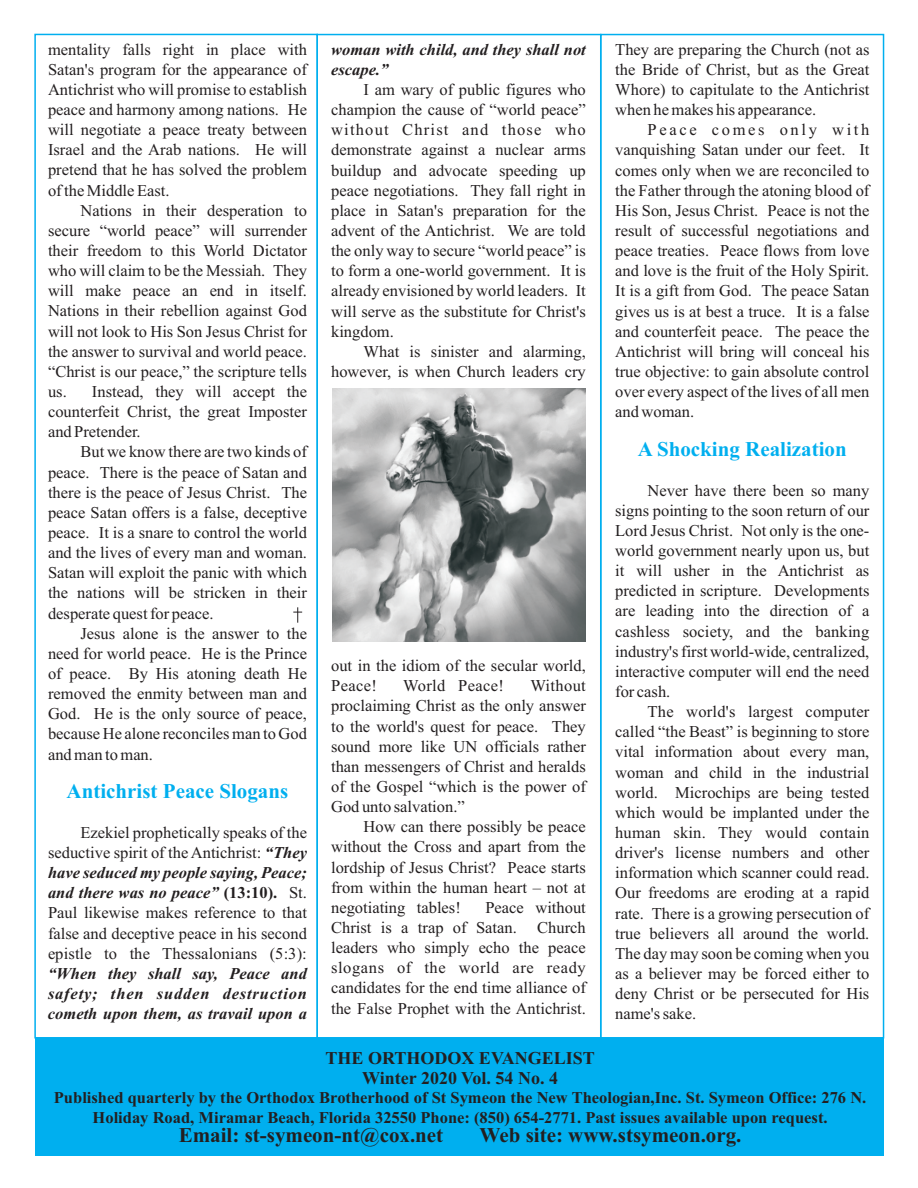
<style>
.page{position:relative;width:918px;height:1188px;background:#fff}
.page>*{position:absolute;margin:0;border:0;box-sizing:border-box;transform-origin:0 0}
.t1{font:700 21px "Times New Roman";color:#231f20}
.t2{font:700 21px "Times New Roman";color:#00afef}
.t3{font:700 18px/20px "Times New Roman";color:#231f20;text-align:center}
.t4{font:16.5px/20.1px "Times New Roman";color:#231f20;text-align:justify}
.t5{font:700 16.5px/20px "Times New Roman";color:#231f20;text-align:center}
.t6{font:italic 700 16.5px/20.1px "Times New Roman";color:#231f20;text-align:justify}
.t7{font:16.5px "Times New Roman";letter-spacing:.02em;color:#231f20}
.s1{font-weight:700;font-style:italic}
.s2{font-weight:700}
</style>
<div class="page">
<div style="left:35px;top:1038px;width:849px;height:118px;background:#00afef"></div>
<div style="left:34px;top:34px;width:284px;height:1005px;border:2px solid #00afef"></div>
<svg style="left:293px;top:607px;width:9px;height:16px"></svg>
<img style="left:332px;top:388px;width:254px;height:254px">
<p class="t4" style="left:48px;top:41px;width:261px">mentality falls right in place with Satan's program for the appearance of Antichrist who will promise to establish peace and harmony among nations. He will negotiate a peace treaty between Israel and the Arab nations. He will pretend that he has solved the problem of the Middle East.</p>
<p class="t4" style="left:48px;top:202px;width:261px;text-indent:32px">Nations in their desperation to secure “world peace” will surrender their freedom to this World Dictator who will claim to be the Messiah. They will make peace an end in itself.<br>Nations in their rebellion against God will not look to His Son Jesus Christ for the answer to survival and world peace. “Christ is our peace,” the scripture tells us. Instead, they will accept the counterfeit Christ, the great Imposter and Pretender.</p>
<p class="t4" style="left:48px;top:443px;width:261px;text-indent:32px">But we know there are two kinds of peace. There is the peace of Satan and there is the peace of Jesus Christ. The peace Satan offers is a false, deceptive peace. It is a snare to control the world and the lives of every man and woman.<br>Satan will exploit the panic with which the nations will be stricken in their desperate quest for peace.</p>
<p class="t4" style="left:48px;top:625px;width:261px;text-indent:32px">Jesus alone is the answer to the need for world peace. He is the Prince of peace. By His atoning death He removed the enmity between man and God. He is the only source of peace, because He alone reconciles man to God and man to man.</p>
<p class="t2" style="left:67px;top:784px;width:223px">Antichrist Peace Slogans</p>
<p class="t4" style="left:48px;top:824px;width:261px;text-indent:32px">Ezekiel prophetically speaks of the seductive spirit of the Antichrist: <span class="s1">“They have seduced my people saying, Peace; and there was no peace”</span> <span class="s2">(13:10).</span> St.<br>Paul likewise makes reference to that false and deceptive peace in his second epistle to the Thessalonians (5:3):</p>
<p class="t6" style="left:48px;top:965px;width:260px">“When they shall say, Peace and safety; then sudden destruction cometh upon them, as travail upon a</p>
<p class="t6" style="left:331px;top:41px;width:256px">woman with child, and they shall not escape.”</p>
<p class="t4" style="left:331px;top:81px;width:256px;text-indent:32px">I am wary of public figures who champion the cause of “world peace” without Christ and those who demonstrate against a nuclear arms buildup and advocate speeding up peace negotiations. They fall right in place in Satan's preparation for the advent of the Antichrist. We are told the only way to secure “world peace” is to form a one-world government. It is already envisioned by world leaders. It will serve as the substitute for Christ's kingdom.</p>
<p class="t4" style="left:331px;top:343px;width:256px;text-align:right">What is sinister and alarming, however, is when Church leaders cry</p>
<p class="t4" style="left:331px;top:657px;width:256px">out in the idiom of the secular world,<br>Peace!</p>
<p class="t4" style="left:331px;top:677px;width:256px;text-indent:199px">Without proclaiming Christ as the only answer to the world's quest for peace. They sound more like UN officials rather than messengers of Christ and heralds of the Gospel “which is the power of God unto salvation.”</p>
<p class="t4" style="left:331px;top:818px;width:256px;text-indent:32px">How can there possibly be peace without the Cross and apart from the lordship of Jesus Christ? Peace starts from within the human heart – not at negotiating tables!</p>
<p class="t7" style="left:403px;top:680px;width:102px">World Peace!</p>
<p class="t4" style="left:331px;top:899px;width:256px;text-indent:154px">Peace without Christ is a trap of Satan. Church leaders who simply echo the peace slogans of the world are ready candidates for the end time alliance of the False Prophet with the Antichrist.</p>
<p class="t4" style="left:615px;top:41px;width:256px">They are preparing the Church (not as the Bride of Christ, but as the Great Whore) to capitulate to the Antichrist when he makes his appearance.</p>
<p class="t4" style="left:615px;top:121px;width:256px;text-indent:32px">Peace comes only with vanquishing Satan under our feet. It comes only when we are reconciled to the Father through the atoning blood of His Son, Jesus Christ. Peace is not the result of successful negotiations and peace treaties. Peace flows from love and love is the fruit of the Holy Spirit.<br>It is a gift from God. The peace Satan gives us is at best a truce. It is a false and counterfeit peace. The peace the Antichrist will bring will conceal his true objective: to gain absolute control over every aspect of the lives of all men and woman.</p>
<p class="t2" style="left:638px;top:442px;width:210px">A Shocking Realization</p>
<p class="t4" style="left:615px;top:482px;width:256px;text-indent:32px">Never have there been so many signs pointing to the soon return of our Lord Jesus Christ. Not only is the one&shy;world government nearly upon us, but it will usher in the Antichrist as predicted in scripture. Developments are leading into the direction of a cashless society, and the banking industry's first world-wide, centralized, interactive computer will end the need for cash.</p>
<p class="t4" style="left:615px;top:703px;width:256px;text-indent:32px">The world's largest computer called “the Beast” is beginning to store vital information about every man, woman and child in the industrial world. Microchips are being tested which would be implanted under the human skin. They would contain driver's license numbers and other information which scanner could read.<br>Our freedoms are eroding at a rapid rate. There is a growing persecution of true believers all around the world.<br>The day may soon be coming when you as a believer may be forced either to deny Christ or be persecuted for His name's sake.</p>
<p class="t3" style="left:326px;top:1049px;width:271px">THE ORTHODOX EVANGELIST<br>Winter 2020 Vol. 54 No. 4</p>
<p class="t5" style="left:54px;top:1090px;width:814px">Published quarterly by the Orthodox Brotherhood of St Symeon the New Theologian,Inc. St. Symeon Office: 276 N.<br>Holiday Road, Miramar Beach, Florida 32550 Phone: (850) 654-2771. Past issues available upon request.</p>
<p class="t1" style="left:179px;top:1127px;width:266px">Email: st-symeon-nt@cox.net</p>
<p class="t1" style="left:480px;top:1127px;width:263px">Web site: www.stsymeon.org.</p>
</div>
